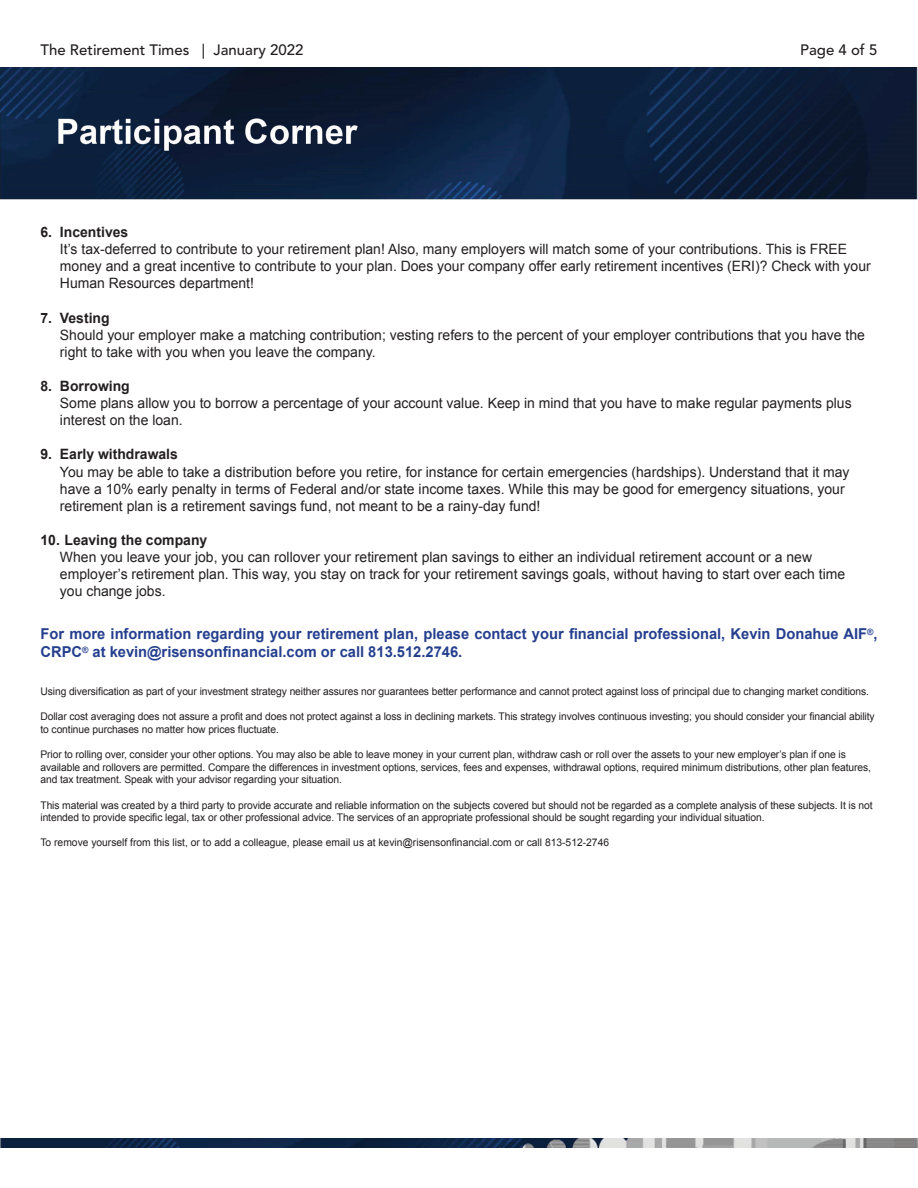
<style>
.page{position:relative;width:918px;height:1188px;background:#fff}
.page>*{position:absolute;margin:0;border:0;box-sizing:border-box;transform-origin:0 0}
.t1{font:700 15px/18px "Arial";color:#253f8e}
.t2{font:500 15px "Avenir LT Std";color:#231f20}
.t3{font:14.25px "Arial";color:#231f20}
.t4{font:700 14.25px "Arial";color:#231f20}
.t5{font:10.5px/12.6px "Arial";letter-spacing:-.01em;color:#231f20}
</style>
<div class="page">
<img style="left:0;top:1139px;width:918px;height:9px">
<img style="left:0;top:68px;width:918px;height:132px">
<p class="t2" style="left:40px;top:41px;width:265px">The Retirement Times | January 2022</p>
<p class="t2" style="left:800px;top:41px;width:79px">Page 4 of 5</p>
<p class="t4" style="left:40px;top:223px;width:89px">6. Incentives</p>
<p class="t3" style="left:60px;top:240px;width:789px">It’s tax-deferred to contribute to your retirement plan! Also, many employers will match some of your contributions. This is FREE</p>
<p class="t3" style="left:60px;top:257px;width:812px">money and a great incentive to contribute to your plan. Does your company offer early retirement incentives (ERI)? Check with your</p>
<p class="t3" style="left:60px;top:274px;width:196px">Human Resources department!</p>
<p class="t4" style="left:40px;top:308px;width:71px">7. Vesting</p>
<p class="t3" style="left:60px;top:325px;width:806px">Should your employer make a matching contribution; vesting refers to the percent of your employer contributions that you have the</p>
<p class="t3" style="left:60px;top:343px;width:317px">right to take with you when you leave the company.</p>
<p class="t4" style="left:40px;top:377px;width:91px">8. Borrowing</p>
<p class="t3" style="left:60px;top:394px;width:793px">Some plans allow you to borrow a percentage of your account value. Keep in mind that you have to make regular payments plus</p>
<p class="t3" style="left:60px;top:411px;width:124px">interest on the loan.</p>
<p class="t4" style="left:40px;top:445px;width:139px">9. Early withdrawals</p>
<p class="t3" style="left:60px;top:462px;width:791px">You may be able to take a distribution before you retire, for instance for certain emergencies (hardships). Understand that it may</p>
<p class="t3" style="left:60px;top:479px;width:786px">have a 10% early penalty in terms of Federal and/or state income taxes. While this may be good for emergency situations, your</p>
<p class="t3" style="left:60px;top:496px;width:482px">retirement plan is a retirement savings fund, not meant to be a rainy-day fund!</p>
<p class="t4" style="left:40px;top:531px;width:168px">10. Leaving the company</p>
<p class="t3" style="left:60px;top:548px;width:754px">When you leave your job, you can rollover your retirement plan savings to either an individual retirement account or a new</p>
<p class="t3" style="left:60px;top:565px;width:787px">employer’s retirement plan. This way, you stay on track for your retirement savings goals, without having to start over each time</p>
<p class="t3" style="left:60px;top:582px;width:107px">you change jobs.</p>
<p class="t1" style="left:40px;top:626px;width:839px">For more information regarding your retirement plan, please contact your financial professional, Kevin Donahue AIF<sup>®</sup>,<br>CRPC<sup>®</sup> at kevin@risensonfinancial.com or call 813.512.2746.</p>
<p class="t5" style="left:40px;top:685px;width:830px">Using diversification as part of your investment strategy neither assures nor guarantees better performance and cannot protect against loss of principal due to changing market conditions.</p>
<p class="t5" style="left:40px;top:711px;width:836px">Dollar cost averaging does not assure a profit and does not protect against a loss in declining markets. This strategy involves continuous investing; you should consider your financial ability to continue purchases no matter how prices fluctuate.</p>
<p class="t5" style="left:40px;top:748px;width:807px">Prior to rolling over, consider your other options. You may also be able to leave money in your current plan, withdraw cash or roll over the assets to your new employer’s plan if one is</p>
<p class="t5" style="left:40px;top:761px;width:832px">available and rollovers are permitted. Compare the differences in investment options, services, fees and expenses, withdrawal options, required minimum distributions, other plan features, and tax treatment. Speak with your advisor regarding your situation.</p>
<p class="t5" style="left:40px;top:799px;width:834px">This material was created by a third party to provide accurate and reliable information on the subjects covered but should not be regarded as a complete analysis of these subjects. It is not intended to provide specific legal, tax or other professional advice. The services of an appropriate professional should be sought regarding your individual situation.</p>
<p class="t5" style="left:40px;top:837px;width:570px">To remove yourself from this list, or to add a colleague, please email us at kevin@risensonfinancial.com or call 813-512-2746</p>
</div>
